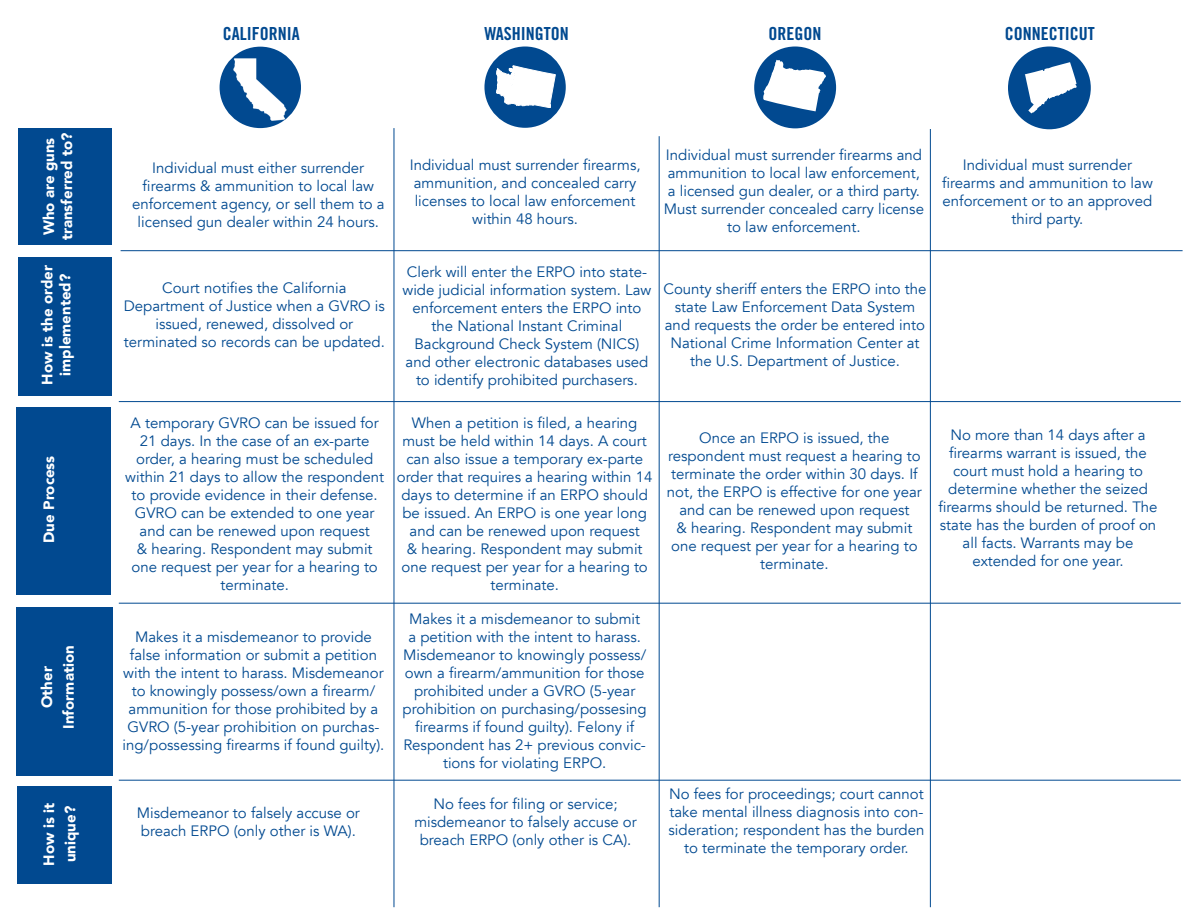
<style>
.page{position:relative;width:1188px;height:918px;background:#fff}
.page>*{position:absolute;margin:0;border:0;box-sizing:border-box;transform-origin:0 0}
.t1{font:18px "Trade Gothic LT Std Bd Cn 20";color:#014990}
.t2{font:15px/18px "Avenir";color:#014990;text-align:center}
.t3{font:900 15px/18px "Avenir";color:#fff;text-align:center}
</style>
<div class="page">
<div style="left:1008px;top:47px;width:83px;height:82px;background:#014990;border-radius:50%"></div>
<svg style="left:1025px;top:62px;width:52px;height:51px"></svg>
<div style="left:484px;top:47px;width:82px;height:81px;background:#014990;border-radius:50%"></div>
<svg style="left:496px;top:66px;width:59px;height:42px"></svg>
<div style="left:754px;top:46px;width:82px;height:82px;background:#014990;border-radius:50%"></div>
<svg style="left:763px;top:60px;width:63px;height:51px"></svg>
<div style="left:220px;top:47px;width:81px;height:81px;background:#014990;border-radius:50%"></div>
<hr style="left:394px;top:128px;width:1px;height:779px;background:#014990">
<hr style="left:930px;top:129px;width:1px;height:778px;background:#014990">
<hr style="left:659px;top:136px;width:1px;height:771px;background:#014990">
<hr style="left:121px;top:250px;width:1062px;height:1px;background:#014990">
<div style="left:18px;top:257px;width:94px;height:139px;background:#014990"></div>
<div style="left:17px;top:408px;width:94px;height:187px;background:#014990"></div>
<div style="left:18px;top:128px;width:94px;height:117px;background:#014990"></div>
<hr style="left:119px;top:401px;width:1062px;height:1px;background:#014990">
<hr style="left:119px;top:603px;width:1062px;height:1px;background:#014990">
<div style="left:16px;top:608px;width:96px;height:168px;background:#014990"></div>
<div style="left:18px;top:786px;width:94px;height:97px;background:#014990"></div>
<hr style="left:119px;top:780px;width:1062px;height:1px;background:#014990">
<img style="left:232px;top:58px;width:56px;height:62px">
<p class="t3" style="left:39px;top:235px;width:99px;rotate:-90deg">Who are guns</p>
<p class="t3" style="left:57px;top:240px;width:110px;rotate:-90deg">transferred to?</p>
<p class="t3" style="left:38px;top:385px;width:121px;rotate:-90deg">How is the order implemented?</p>
<p class="t3" style="left:40px;top:543px;width:89px;rotate:-90deg">Due Process</p>
<p class="t3" style="left:38px;top:708px;width:43px;rotate:-90deg">Other</p>
<p class="t3" style="left:59px;top:729px;width:84px;rotate:-90deg">Information</p>
<p class="t3" style="left:39px;top:866px;width:64px;rotate:-90deg">How is it</p>
<p class="t3" style="left:61px;top:862px;width:58px;rotate:-90deg">unique?</p>
<p class="t1" style="left:223px;top:23px;width:78px">CALIFORNIA</p>
<p class="t1" style="left:484px;top:23px;width:86px">WASHINGTON</p>
<p class="t1" style="left:769px;top:23px;width:54px">OREGON</p>
<p class="t1" style="left:1005px;top:23px;width:91px">CONNECTICUT</p>
<p class="t2" style="left:132px;top:159px;width:254px">Individual must either surrender firearms &amp; ammunition to local law enforcement agency, or sell them to a licensed gun dealer within 24 hours.</p>
<p class="t2" style="left:162px;top:280px;width:186px">Court notifies the California</p>
<p class="t2" style="left:124px;top:298px;width:263px">Department of Justice when a GVRO is issued, renewed, dissolved or</p>
<p class="t2" style="left:124px;top:334px;width:263px">terminated so records can be updated.</p>
<p class="t2" style="left:410px;top:157px;width:232px">Individual must surrender firearms, ammunition, and concealed carry licenses to local law enforcement within 48 hours.</p>
<p class="t2" style="left:664px;top:146px;width:262px">Individual must surrender firearms and ammunition to local law enforcement, a licensed gun dealer, or a third party.<br>Must surrender concealed carry license to law enforcement.</p>
<p class="t2" style="left:403px;top:263px;width:250px">Clerk will enter the ERPO into state&shy;wide judicial information system. Law enforcement enters the ERPO into the National Instant Criminal</p>
<p class="t2" style="left:406px;top:335px;width:244px">Background Check System (NICS) and other electronic databases used to identify prohibited purchasers.</p>
<p class="t2" style="left:663px;top:280px;width:265px">County sheriff enters the ERPO into the state Law Enforcement Data System and requests the order be entered into National Crime Information Center at the U.S. Department of Justice.</p>
<p class="t2" style="left:125px;top:415px;width:260px">A temporary GVRO can be issued for<br>21 days. In the case of an ex-parte order, a hearing must be scheduled within 21 days to allow the respondent to provide evidence in their defense.<br>GVRO can be extended to one year and can be renewed upon request<br>&amp; hearing. Respondent may submit one request per year for a hearing to terminate.</p>
<p class="t2" style="left:397px;top:414px;width:257px">When a petition is filed, a hearing must be held within 14 days. A court can also issue a temporary ex-parte order that requires a hearing within 14 days to determine if an ERPO should be issued. An ERPO is one year long and can be renewed upon request<br>&amp; hearing. Respondent may submit one request per year for a hearing to terminate.</p>
<p class="t2" style="left:123px;top:628px;width:263px">Makes it a misdemeanor to provide false information or submit a petition with the intent to harass. Misdemeanor to knowingly possess/own a firearm/ ammunition for those prohibited by a GVRO (5-year prohibition on purchas&shy;ing/possessing firearms if found guilty).</p>
<p class="t2" style="left:137px;top:804px;width:225px;text-align:left">Misdemeanor to falsely accuse or breach ERPO (only other is WA).</p>
<p class="t2" style="left:403px;top:610px;width:246px">Makes it a misdemeanor to submit<br>a petition with the intent to harass.<br>Misdemeanor to knowingly possess/ own a firearm/ammunition for those prohibited under a GVRO (5-year prohibition on purchasing/possesing firearms if found guilty). Felony if Respondent has 2+ previous convic&shy;tions for violating ERPO.</p>
<p class="t2" style="left:434px;top:795px;width:186px">No fees for filing or service;</p>
<p class="t2" style="left:414px;top:813px;width:224px">misdemeanor to falsely accuse or breach ERPO (only other is CA).</p>
<p class="t2" style="left:699px;top:429px;width:192px">Once an ERPO is issued, the</p>
<p class="t2" style="left:667px;top:447px;width:257px">respondent must request a hearing to terminate the order within 30 days. If not, the ERPO is effective for one year and can be renewed upon request<br>&amp; hearing. Respondent may submit one request per year for a hearing to terminate.</p>
<p class="t2" style="left:669px;top:785px;width:257px">No fees for proceedings; court cannot take mental illness diagnosis into con&shy;sideration; respondent has the burden to terminate the temporary order.</p>
<p class="t2" style="left:963px;top:156px;width:171px">Individual must surrender</p>
<p class="t2" style="left:942px;top:174px;width:212px">firearms and ammunition to law enforcement or to an approved third party.</p>
<p class="t2" style="left:950px;top:427px;width:197px">No more than 14 days after a</p>
<p class="t2" style="left:949px;top:445px;width:199px;text-align:left">firearms warrant is issued, the court must hold a hearing to</p>
<p class="t2" style="left:938px;top:481px;width:221px">determine whether the seized firearms should be returned. The state has the burden of proof on all facts. Warrants may be</p>
<p class="t2" style="left:972px;top:553px;width:153px">extended for one year.</p>
</div>
